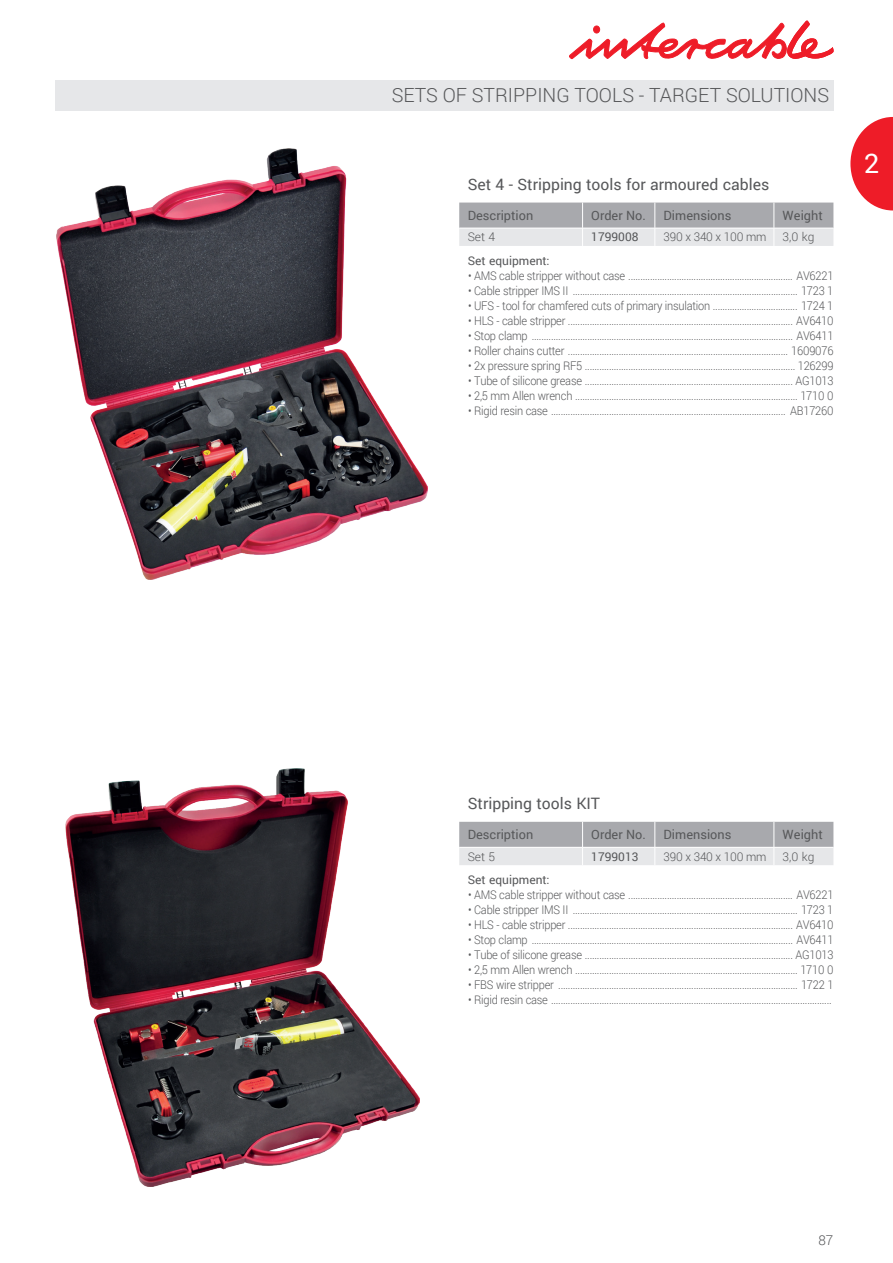
<style>
.page{position:relative;width:893px;height:1263px;background:#fff}
.page>*{position:absolute;margin:0;border:0;box-sizing:border-box;transform-origin:0 0}
.t1{font:27px "Roboto";color:#fff}
.t2{font:300 19.5px "Roboto";color:#57585a}
.t3{font:15.75px "Roboto";color:#57585a}
.t4{font:300 13.5px "Roboto";color:#57585a}
.t5{font:12.75px "Roboto";color:#57585a}
.t6{font:300 12px "Roboto";letter-spacing:-.02em;color:#57585a;scale:.92 1}
.t7{font:300 12px "Roboto";letter-spacing:-.02em;color:#57585a}
.t8{font:12px "Roboto";color:#57585a}
</style>
<div class="page">
<div style="left:55px;top:80px;width:778px;height:31px;background:#e6e7e9"></div>
<svg style="left:569px;top:21px;width:264px;height:38px"></svg>
<svg style="left:459px;top:203px;width:374px;height:43px;background:#c3c4c7"></svg>
<svg style="left:459px;top:822px;width:374px;height:43px;background:#c3c4c7"></svg>
<img style="left:57px;top:149px;width:371px;height:430px">
<img style="left:66px;top:768px;width:353px;height:418px">
<svg style="left:850px;top:117px;width:43px;height:93px"></svg>
<h2 class="t2" style="left:392px;top:82px;width:439px">SETS OF STRIPPING TOOLS - TARGET SOLUTIONS</h2>
<h3 class="t3" style="left:468px;top:173px;width:303px">Set 4 - Stripping tools for armoured cables</h3>
<p class="t5" style="left:468px;top:206px;width:67px">Description</p>
<p class="t5" style="left:591px;top:206px;width:56px">Order No.</p>
<p class="t5" style="left:664px;top:206px;width:69px">Dimensions</p>
<p class="t5" style="left:783px;top:206px;width:42px">Weight</p>
<p class="t7" style="left:468px;top:229px;width:29px">Set 4</p>
<p class="t8" style="left:591px;top:229px;width:49px">1799008</p>
<p class="t7" style="left:664px;top:229px;width:104px">390 x 340 x 100 mm</p>
<p class="t7" style="left:783px;top:229px;width:33px">3,0 kg</p>
<p class="t8" style="left:468px;top:252px;width:83px">Set equipment:</p>
<p class="t6" style="left:468px;top:267px;width:398px">• AMS cable stripper without case .................................................................... AV6221</p>
<p class="t6" style="left:468px;top:282px;width:398px">• Cable stripper IMS II ............................................................................................. 1723 1</p>
<p class="t6" style="left:468px;top:297px;width:398px">• UFS - tool for chamfered cuts of primary insulation ................................... 1724 1</p>
<p class="t6" style="left:468px;top:312px;width:399px">• HLS - cable stripper ............................................................................................. AV6410</p>
<p class="t6" style="left:468px;top:327px;width:398px">• Stop clamp ............................................................................................................ AV6411</p>
<p class="t6" style="left:468px;top:342px;width:398px">• Roller chains cutter ........................................................................................... 1609076</p>
<p class="t6" style="left:468px;top:357px;width:398px">• 2x pressure spring RF5 ....................................................................................... 126299</p>
<p class="t6" style="left:468px;top:372px;width:399px">• Tube of silicone grease ...................................................................................... AG1013</p>
<p class="t6" style="left:468px;top:387px;width:398px">• 2,5 mm Allen wrench ............................................................................................ 1710 0</p>
<p class="t6" style="left:468px;top:402px;width:398px">• Rigid resin case ................................................................................................. AB17260</p>
<h1 class="t1" style="left:864px;top:145px;width:17px">2</h1>
<h3 class="t3" style="left:468px;top:792px;width:134px">Stripping tools KIT</h3>
<p class="t5" style="left:468px;top:825px;width:67px">Description</p>
<p class="t5" style="left:591px;top:825px;width:56px">Order No.</p>
<p class="t5" style="left:664px;top:825px;width:69px">Dimensions</p>
<p class="t5" style="left:783px;top:825px;width:42px">Weight</p>
<p class="t7" style="left:468px;top:848px;width:29px">Set 5</p>
<p class="t8" style="left:591px;top:848px;width:49px">1799013</p>
<p class="t7" style="left:664px;top:848px;width:104px">390 x 340 x 100 mm</p>
<p class="t7" style="left:783px;top:848px;width:33px">3,0 kg</p>
<p class="t8" style="left:468px;top:872px;width:83px">Set equipment:</p>
<p class="t6" style="left:468px;top:887px;width:398px">• AMS cable stripper without case .................................................................... AV6221</p>
<p class="t6" style="left:468px;top:902px;width:398px">• Cable stripper IMS II ............................................................................................. 1723 1</p>
<p class="t6" style="left:468px;top:917px;width:399px">• HLS - cable stripper ............................................................................................. AV6410</p>
<p class="t6" style="left:468px;top:932px;width:398px">• Stop clamp ............................................................................................................ AV6411</p>
<p class="t6" style="left:468px;top:947px;width:399px">• Tube of silicone grease ...................................................................................... AG1013</p>
<p class="t6" style="left:468px;top:962px;width:398px">• 2,5 mm Allen wrench ............................................................................................ 1710 0</p>
<p class="t6" style="left:468px;top:977px;width:398px">• FBS wire stripper ................................................................................................... 1722 1</p>
<p class="t6" style="left:468px;top:992px;width:397px">• Rigid resin case ....................................................................................................................</p>
<p class="t4" style="left:818px;top:1231px;width:16px">87</p>
</div>
